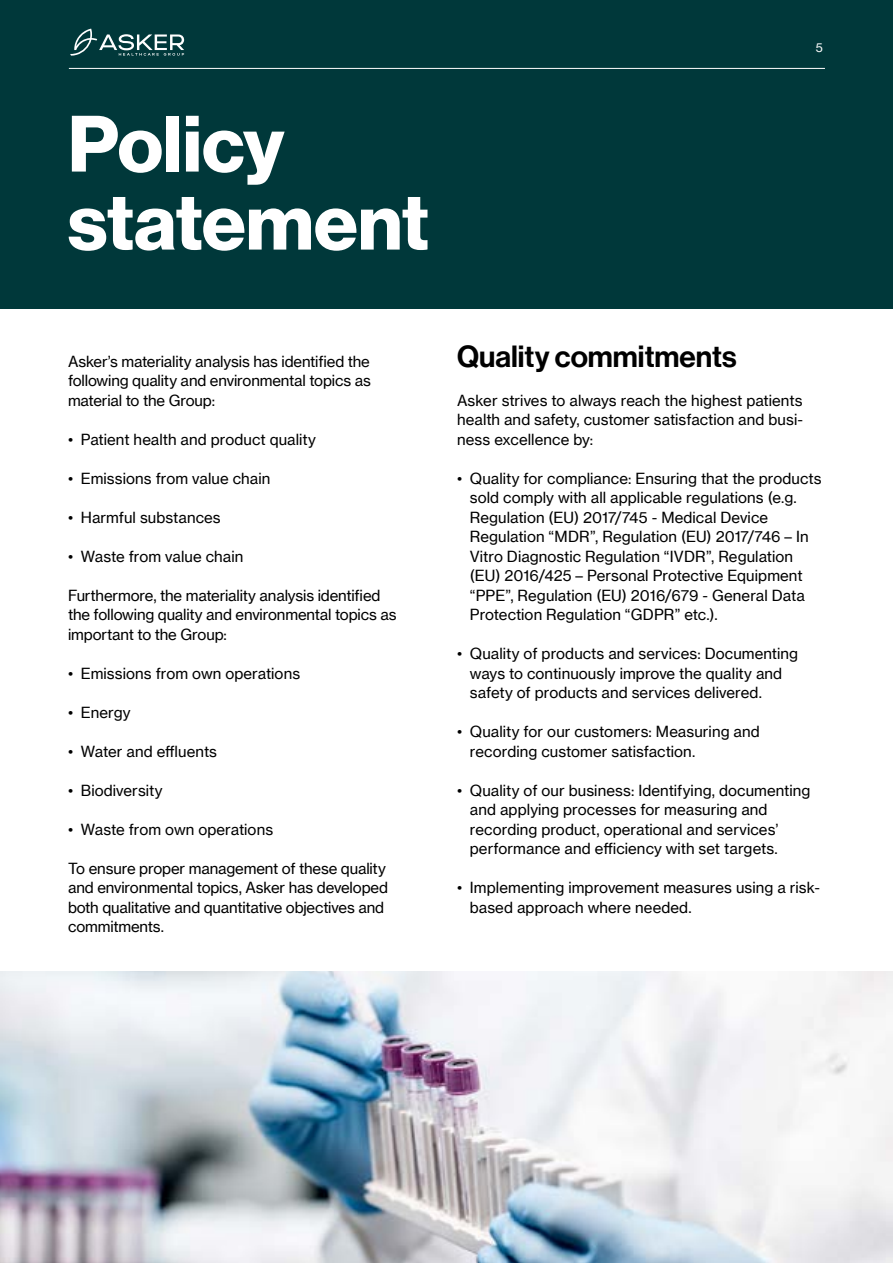
<style>
.page{position:relative;width:893px;height:1263px;background:#fff}
.page>*{position:absolute;margin:0;border:0;box-sizing:border-box;transform-origin:0 0}
.t1{font:700 78px/78px "Neue Haas Display";color:#fff}
.t2{font:30px "Neue Haas Display Mediu";color:#000}
.t3{font:15px/19.5px "N Haas Grotesk TX Pro 55 Rg";letter-spacing:.005em;color:#000}
.t4{font:12px "N Haas Grotesk TX Pro 55 Rg";color:#fff}
</style>
<div class="page">
<div style="left:0;top:0;width:893px;height:308px;background:#00383a"></div>
<img style="left:0;top:971px;width:893px;height:292px">
<svg style="left:70px;top:29px;width:114px;height:27px"></svg>
<hr style="left:69px;top:68px;width:756px;height:1px;background:#fff">
<h1 class="t1" style="left:68px;top:106px;width:362px">Policy statement</h1>
<p class="t4" style="left:816px;top:40px;width:9px">5</p>
<p class="t3" style="left:68px;top:351px;width:304px;text-align:justify">Asker’s materiality analysis has identified the following quality and environmental topics as material to the Group:</p>
<p class="t3" style="left:68px;top:429px;width:249px">• Patient health and product quality</p>
<p class="t3" style="left:68px;top:468px;width:204px">• Emissions from value chain</p>
<p class="t3" style="left:68px;top:507px;width:154px">• Harmful substances</p>
<p class="t3" style="left:68px;top:546px;width:177px">• Waste from value chain</p>
<p class="t3" style="left:68px;top:585px;width:330px">Furthermore, the materiality analysis identified the following quality and environmental topics as important to the Group:</p>
<p class="t3" style="left:68px;top:663px;width:234px">• Emissions from own operations</p>
<p class="t3" style="left:68px;top:702px;width:64px">• Energy</p>
<p class="t3" style="left:68px;top:741px;width:151px">• Water and effluents</p>
<p class="t3" style="left:68px;top:780px;width:96px">• Biodiversity</p>
<p class="t3" style="left:68px;top:819px;width:207px">• Waste from own operations</p>
<p class="t3" style="left:68px;top:858px;width:321px">To ensure proper management of these quality and environmental topics, Asker has developed both qualitative and quantitative objectives and commitments.</p>
<h2 class="t2" style="left:457px;top:339px;width:281px">Quality commitments</h2>
<p class="t3" style="left:457px;top:390px;width:348px;text-align:justify">Asker strives to always reach the highest patients health and safety, customer satisfaction and busi&shy;ness excellence by:</p>
<p class="t3" style="left:470px;top:468px;width:353px;text-indent:-13px">• Quality for compliance: Ensuring that the products sold comply with all applicable regulations (e.g.<br>Regulation (EU) 2017/745 - Medical Device Regulation “MDR”, Regulation (EU) 2017/746 – In Vitro Diagnostic Regulation “IVDR”, Regulation (EU) 2016/425 – Personal Protective Equipment “PPE”, Regulation (EU) 2016/679 - General Data Protection Regulation “GDPR” etc.).</p>
<p class="t3" style="left:470px;top:644px;width:330px;text-indent:-13px">• Quality of products and services: Documenting ways to continuously improve the quality and safety of products and services delivered.</p>
<p class="t3" style="left:470px;top:722px;width:291px;text-indent:-13px">• Quality for our customers: Measuring and recording customer satisfaction.</p>
<p class="t3" style="left:470px;top:780px;width:342px;text-indent:-13px">• Quality of our business: Identifying, documenting and applying processes for measuring and recording product, operational and services’ performance and efficiency with set targets.</p>
<p class="t3" style="left:470px;top:878px;width:352px;text-indent:-13px">• Implementing improvement measures using a risk&shy;based approach where needed.</p>
</div>
